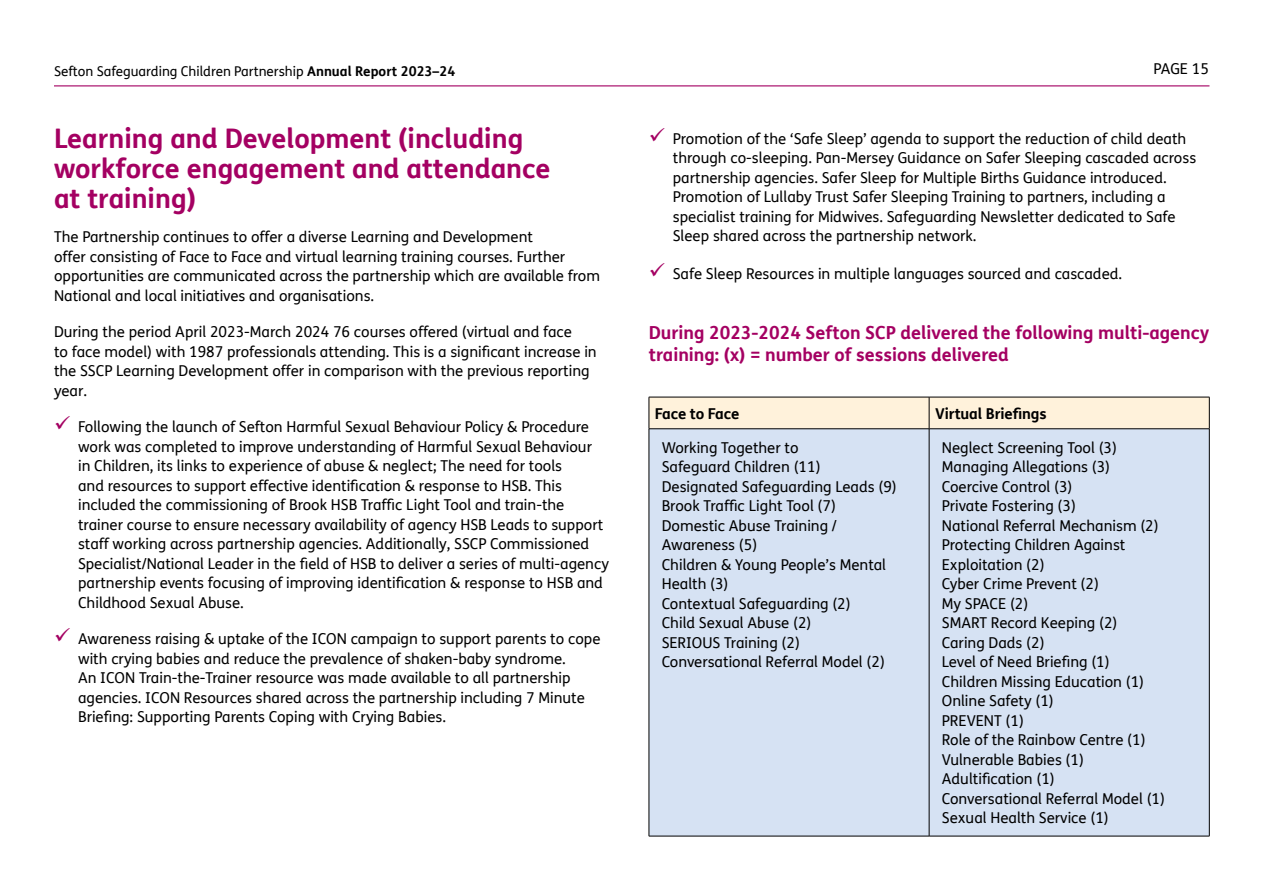
<style>
.page{position:relative;width:1263px;height:893px;background:#fff}
.page>*{position:absolute;margin:0;border:0;box-sizing:border-box;transform-origin:0 0}
.TOC_-_subheading{font:700 27px/30px "FS Me";color:#a40062}
.t1{font:700 18px/21.6px "FS Me";color:#a40062}
.Body{font:15px/19.5px "FS Me";color:#000}
.Body-2{font:700 15px "FS Me";letter-spacing:-.01em;color:#000}
.t2{font:13.5px "FS Me";color:#000}
.s1{font-weight:700}
.s2{color:#a40062}
</style>
<div class="page">
<hr style="left:54px;top:85px;width:1155px;height:1px;background:#a40062">
<div style="left:650px;top:398px;width:559px;height:30px;background:#fff2db"></div>
<div style="left:650px;top:429px;width:559px;height:407px;background:#d6e2f3"></div>
<hr style="left:649px;top:397px;width:280px;height:1px;background:#000">
<hr style="left:649px;top:397px;width:1px;height:32px;background:#000">
<hr style="left:929px;top:397px;width:280px;height:1px;background:#000">
<hr style="left:1209px;top:397px;width:1px;height:32px;background:#000">
<hr style="left:649px;top:428px;width:280px;height:1px;background:#000">
<hr style="left:649px;top:429px;width:1px;height:407px;background:#000">
<hr style="left:929px;top:428px;width:280px;height:1px;background:#000">
<hr style="left:1209px;top:429px;width:1px;height:407px;background:#000">
<hr style="left:929px;top:397px;width:1px;height:32px;background:#000">
<hr style="left:929px;top:429px;width:1px;height:407px;background:#000">
<hr style="left:649px;top:836px;width:280px;height:1px;background:#000">
<hr style="left:929px;top:836px;width:280px;height:1px;background:#000">
<p class="t2" style="left:54px;top:62px;width:403px">Sefton Safeguarding Children Partnership <span class="s1">Annual Report 2023–24</span></p>
<p class="Body" style="left:1153px;top:58px;width:57px">PAGE 15</p>
<p class="TOC_-_subheading" style="left:54px;top:122px;width:498px">Learning and Development (including workforce engagement and attendance at training)</p>
<p class="Body" style="left:54px;top:227px;width:547px">The Partnership continues to offer a diverse Learning and Development<br>offer consisting of Face to Face and virtual learning training courses. Further opportunities are communicated across the partnership which are available from National and local initiatives and organisations.</p>
<p class="Body" style="left:54px;top:322px;width:544px">During the period April 2023-March 2024 76 courses offered (virtual and face<br>to face model) with 1987 professionals attending. This is a significant increase in the SSCP Learning Development offer in comparison with the previous reporting year.</p>
<p class="Body" style="left:78px;top:417px;width:532px;text-indent:-24px"><span class="s2">✓</span> Following the launch of Sefton Harmful Sexual Behaviour Policy &amp; Procedure work was completed to improve understanding of Harmful Sexual Behaviour<br>in Children, its links to experience of abuse &amp; neglect; The need for tools<br>and resources to support effective identification &amp; response to HSB. This included the commissioning of Brook HSB Traffic Light Tool and train-the trainer course to ensure necessary availability of agency HSB Leads to support staff working across partnership agencies. Additionally, SSCP Commissioned Specialist/National Leader in the field of HSB to deliver a series of multi-agency partnership events focusing of improving identification &amp; response to HSB and Childhood Sexual Abuse.</p>
<p class="Body" style="left:78px;top:629px;width:524px;text-indent:-24px"><span class="s2">✓</span> Awareness raising &amp; uptake of the ICON campaign to support parents to cope with crying babies and reduce the prevalence of shaken-baby syndrome.<br>An ICON Train-the-Trainer resource was made available to all partnership agencies. ICON Resources shared across the partnership including 7 Minute Briefing: Supporting Parents Coping with Crying Babies.</p>
<p class="Body" style="left:673px;top:128px;width:525px;text-indent:-24px"><span class="s2">✓</span> Promotion of the ‘Safe Sleep’ agenda to support the reduction of child death through co-sleeping. Pan-Mersey Guidance on Safer Sleeping cascaded across partnership agencies. Safer Sleep for Multiple Births Guidance introduced.<br>Promotion of Lullaby Trust Safer Sleeping Training to partners, including a specialist training for Midwives. Safeguarding Newsletter dedicated to Safe Sleep shared across the partnership network.</p>
<p class="Body" style="left:649px;top:264px;width:475px"><span class="s2">✓</span> Safe Sleep Resources in multiple languages sourced and cascaded.</p>
<p class="t1" style="left:649px;top:321px;width:562px">During 2023-2024 Sefton SCP delivered the following multi-agency training: (x) = number of sessions delivered</p>
<p class="Body-2" style="left:655px;top:402px;width:86px">Face to Face</p>
<p class="Body-2" style="left:935px;top:402px;width:113px">Virtual Briefings</p>
<p class="Body" style="left:662px;top:437px;width:237px">Working Together to<br>Safeguard Children (11)<br>Designated Safeguarding Leads (9)<br>Brook Traffic Light Tool (7)<br>Domestic Abuse Training /<br>Awareness (5)<br>Children &amp; Young People’s Mental<br>Health (3)<br>Contextual Safeguarding (2)<br>Child Sexual Abuse (2)<br>SERIOUS Training (2)<br>Conversational Referral Model (2)</p>
<p class="Body" style="left:942px;top:437px;width:225px">Neglect Screening Tool (3)<br>Managing Allegations (3)<br>Coercive Control (3)<br>Private Fostering (3)<br>National Referral Mechanism (2)<br>Protecting Children Against<br>Exploitation (2)<br>Cyber Crime Prevent (2)<br>My SPACE (2)<br>SMART Record Keeping (2)<br>Caring Dads (2)<br>Level of Need Briefing (1)<br>Children Missing Education (1)<br>Online Safety (1)<br>PREVENT (1)<br>Role of the Rainbow Centre (1)<br>Vulnerable Babies (1)<br>Adultification (1)<br>Conversational Referral Model (1)<br>Sexual Health Service (1)</p>
</div>
